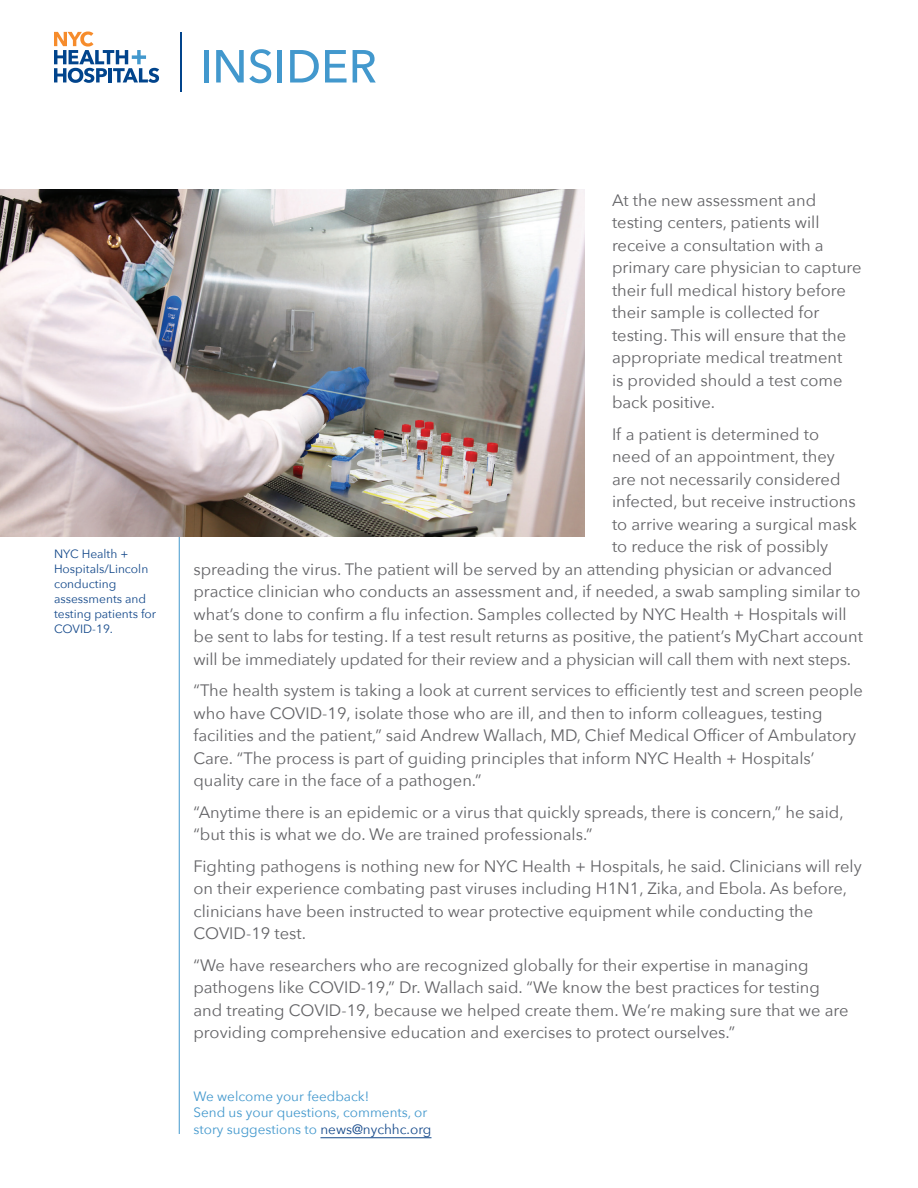
<style>
.page{position:relative;width:918px;height:1188px;background:#fff}
.page>*{position:absolute;margin:0;border:0;box-sizing:border-box;transform-origin:0 0}
.t1{font:16.5px/22.5px "Avenir Next";color:#636366}
.t2{font:13.5px/16.5px "Avenir Next";color:#4298cd}
.t3{font:12px/15px "Avenir Next";color:#13488a}
.s1{color:#13488a}
</style>
<div class="page">
<hr style="left:179px;top:189px;width:1px;height:945px;background:#4298cd">
<svg style="left:54px;top:32px;width:105px;height:51px"></svg>
<hr style="left:180px;top:32px;width:1px;height:59px;background:#01448c">
<hr style="left:204px;top:50px;width:4px;height:33px;background:#4298cd">
<svg style="left:216px;top:49px;width:55px;height:34px"></svg>
<hr style="left:278px;top:50px;width:4px;height:33px;background:#4298cd">
<svg style="left:290px;top:50px;width:29px;height:33px"></svg>
<svg style="left:325px;top:50px;width:22px;height:33px"></svg>
<svg style="left:353px;top:50px;width:23px;height:33px"></svg>
<hr style="left:320px;top:1137px;width:111px;height:1px;background:#13488a">
<img style="left:0;top:189px;width:585px;height:348px">
<p class="t3" style="left:54px;top:546px;width:104px">NYC Health +<br>Hospitals/Lincoln conducting assessments and testing patients for<br>COVID-19.</p>
<p class="t1" style="left:612px;top:188px;width:251px">At the new assessment and testing centers, patients will receive a consultation with a primary care physician to capture their full medical history before their sample is collected for testing. This will ensure that the appropriate medical treatment<br>is provided should a test come back positive.</p>
<p class="t1" style="left:612px;top:422px;width:209px">If a patient is determined to</p>
<p class="t1" style="left:612px;top:444px;width:224px">need of an appointment, they</p>
<p class="t1" style="left:612px;top:467px;width:230px">are not necessarily considered</p>
<p class="t1" style="left:612px;top:489px;width:245px">infected, but receive instructions</p>
<p class="t1" style="left:612px;top:512px;width:247px">to arrive wearing a surgical mask</p>
<p class="t1" style="left:612px;top:534px;width:218px">to reduce the risk of possibly</p>
<p class="t1" style="left:193px;top:557px;width:640px">spreading the virus. The patient will be served by an attending physician or advanced</p>
<p class="t1" style="left:193px;top:579px;width:668px">practice clinician who conducts an assessment and, if needed, a swab sampling similar to</p>
<p class="t1" style="left:193px;top:602px;width:655px">what’s done to confirm a flu infection. Samples collected by NYC Health + Hospitals will</p>
<p class="t1" style="left:193px;top:624px;width:671px">be sent to labs for testing. If a test result returns as positive, the patient’s MyChart account</p>
<p class="t1" style="left:193px;top:647px;width:659px">will be immediately updated for their review and a physician will call them with next steps.</p>
<p class="t1" style="left:193px;top:678px;width:671px">“The health system is taking a look at current services to efficiently test and screen people who have COVID-19, isolate those who are ill, and then to inform colleagues, testing facilities and the patient,” said Andrew Wallach, MD, Chief Medical Officer of Ambulatory Care. “The process is part of guiding principles that inform NYC Health + Hospitals’ quality care in the face of a pathogen.”</p>
<p class="t1" style="left:193px;top:800px;width:652px">“Anytime there is an epidemic or a virus that quickly spreads, there is concern,” he said, “but this is what we do. We are trained professionals.”</p>
<p class="t1" style="left:193px;top:854px;width:670px">Fighting pathogens is nothing new for NYC Health + Hospitals, he said. Clinicians will rely on their experience combating past viruses including H1N1, Zika, and Ebola. As before, clinicians have been instructed to wear protective equipment while conducting the COVID-19 test.</p>
<p class="t1" style="left:193px;top:953px;width:657px">“We have researchers who are recognized globally for their expertise in managing pathogens like COVID-19,” Dr. Wallach said. “We know the best practices for testing and treating COVID-19, because we helped create them. We’re making sure that we are providing comprehensive education and exercises to protect ourselves.”</p>
<p class="t2" style="left:194px;top:1087px;width:239px">We welcome your feedback!<br>Send us your questions, comments, or story suggestions to <span class="s1">news@nychhc.org</span></p>
</div>
